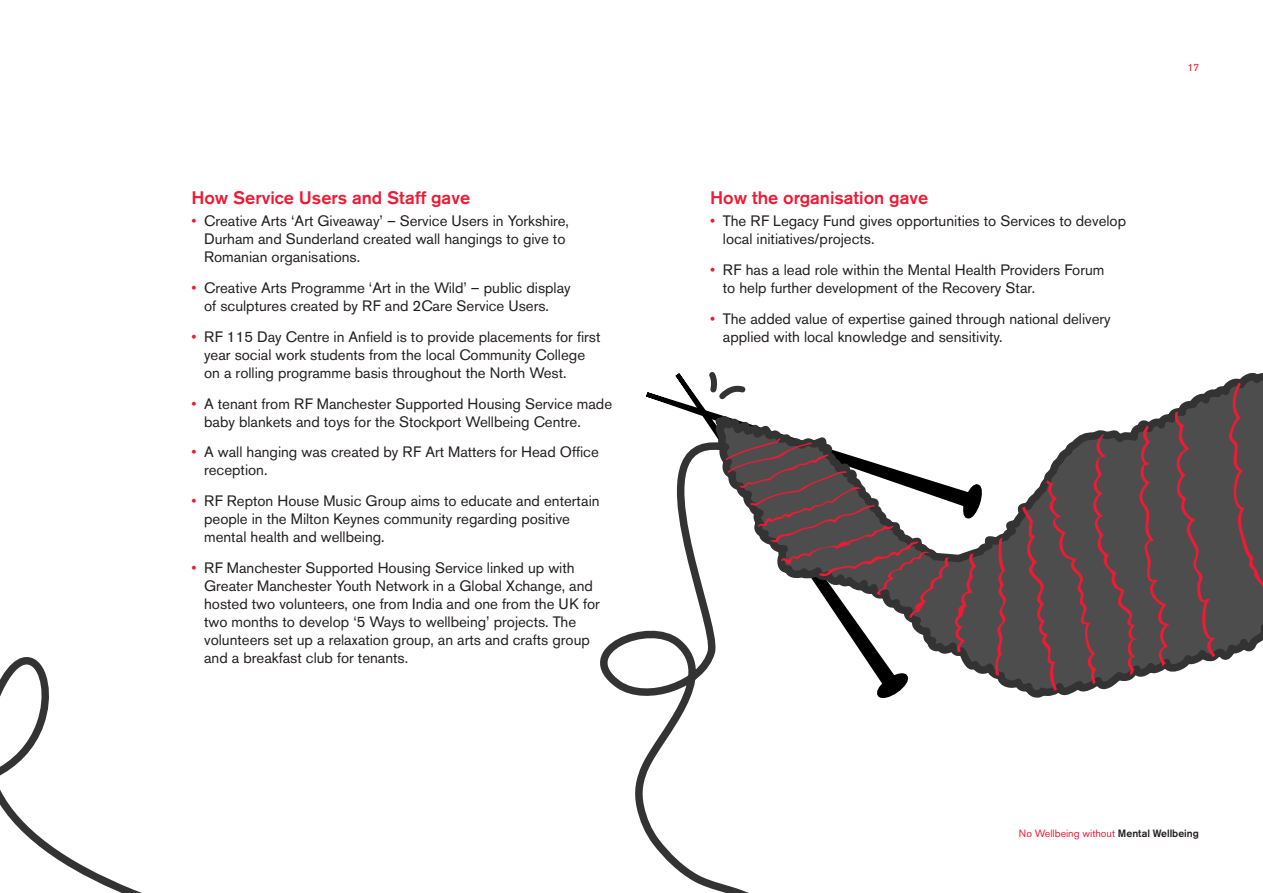
<style>
.page{position:relative;width:1263px;height:893px;background:#fff}
.page>*{position:absolute;margin:0;border:0;box-sizing:border-box;transform-origin:0 0}
.t1{font:500 18px "Akzidenz Grotesk BE";color:#ed1b34}
.t2{font:15px/18px "Akzidenz Grotesk BE";color:#231f20}
.t3{font:10.5px "Akzidenz Grotesk BE";color:#ed1b34}
.s1{color:#ed1b34}
.s2{font-weight:500;color:#231f20}
</style>
<div class="page">
<svg style="left:0;top:657px;width:142px;height:236px"></svg>
<svg style="left:600px;top:630px;width:149px;height:263px"></svg>
<svg style="left:712px;top:373px;width:551px;height:325px"></svg>
<svg style="left:995px;top:529px;width:14px;height:161px;background:#724c51"></svg>
<svg style="left:1018px;top:375px;width:239px;height:323px"></svg>
<svg style="left:647px;top:372px;width:333px;height:296px"></svg>
<p class="t1" style="left:191px;top:191px;width:280px">How Service Users and Staff gave</p>
<p class="t2" style="left:204px;top:214px;width:366px;text-indent:-13px"><span class="s1">•</span> Creative Arts ‘Art Giveaway’ – Service Users in Yorkshire,<br>Durham and Sunderland created wall hangings to give to<br>Romanian organisations.</p>
<p class="t2" style="left:191px;top:280px;width:381px;text-align:center"><span class="s1">•</span> Creative Arts Programme ‘Art in the Wild’ – public display of sculptures created by RF and 2Care Service Users.</p>
<p class="t2" style="left:204px;top:329px;width:398px;text-indent:-13px"><span class="s1">•</span> RF 115 Day Centre in Anfield is to provide placements for first year social work students from the local Community College on a rolling programme basis throughout the North West.</p>
<p class="t2" style="left:204px;top:396px;width:409px;text-indent:-13px"><span class="s1">•</span> A tenant from RF Manchester Supported Housing Service made baby blankets and toys for the Stockport Wellbeing Centre.</p>
<p class="t2" style="left:204px;top:445px;width:396px;text-indent:-13px"><span class="s1">•</span> A wall hanging was created by RF Art Matters for Head Office reception.</p>
<p class="t2" style="left:204px;top:493px;width:397px;text-indent:-13px"><span class="s1">•</span> RF Repton House Music Group aims to educate and entertain people in the Milton Keynes community regarding positive mental health and wellbeing.</p>
<p class="t2" style="left:204px;top:560px;width:397px;text-indent:-13px"><span class="s1">•</span> RF Manchester Supported Housing Service linked up with Greater Manchester Youth Network in a Global Xchange, and hosted two volunteers, one from India and one from the UK for two months to develop ‘5 Ways to wellbeing’ projects. The volunteers set up a relaxation group, an arts and crafts group and a breakfast club for tenants.</p>
<p class="t1" style="left:710px;top:191px;width:220px">How the organisation gave</p>
<p class="t2" style="left:723px;top:214px;width:405px;text-indent:-13px"><span class="s1">•</span> The RF Legacy Fund gives opportunities to Services to develop local initiatives/projects.</p>
<p class="t2" style="left:723px;top:262px;width:383px;text-indent:-13px"><span class="s1">•</span> RF has a lead role within the Mental Health Providers Forum to help further development of the Recovery Star.</p>
<p class="t2" style="left:723px;top:311px;width:389px;text-indent:-13px"><span class="s1">•</span> The added value of expertise gained through national delivery applied with local knowledge and sensitivity.</p>
<p class="t3" style="left:1187px;top:64px;width:13px">17</p>
<p class="t3" style="left:1019px;top:829px;width:181px">No Wellbeing without <span class="s2">Mental Wellbeing</span></p>
</div>
